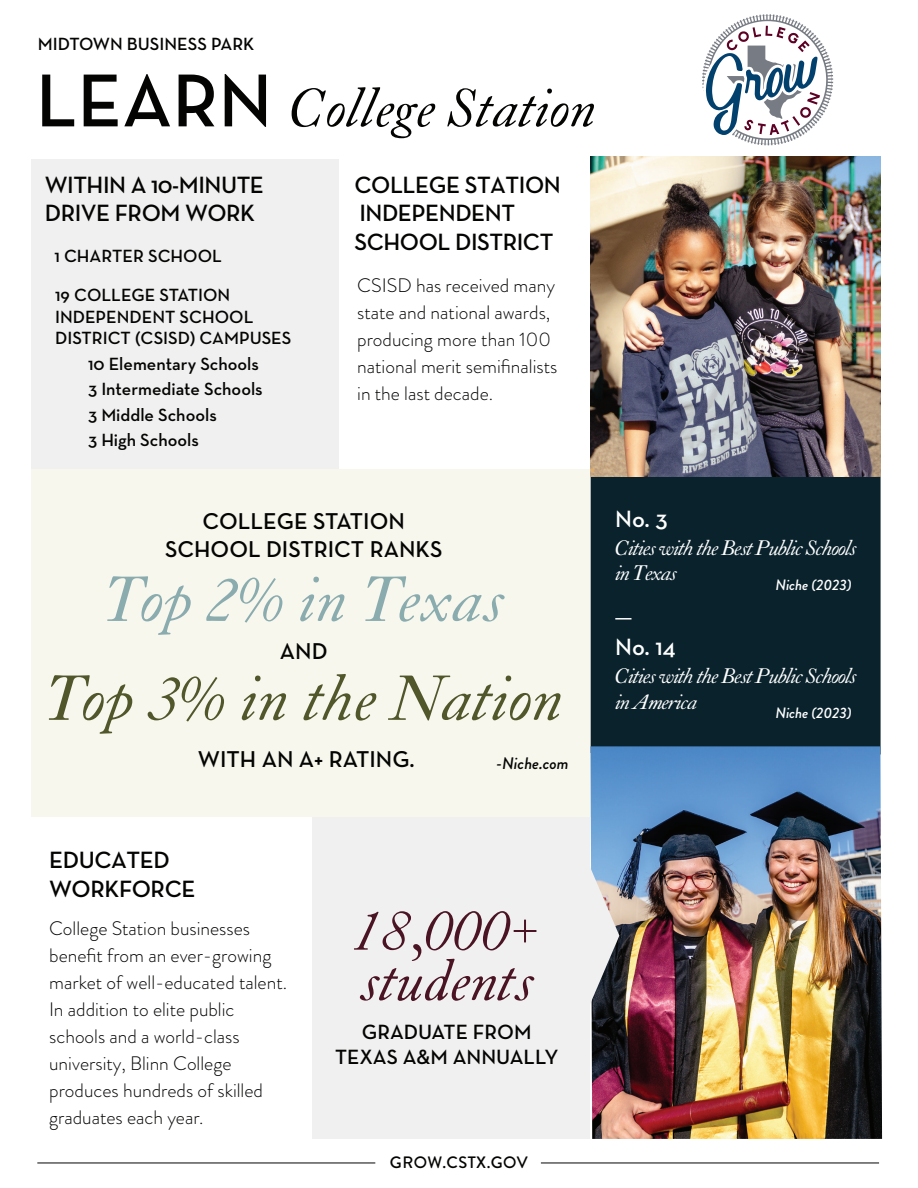
<style>
.page{position:relative;width:918px;height:1188px;background:#fff}
.page>*{position:absolute;margin:0;border:0;box-sizing:border-box;transform-origin:0 0}
.t1{font:italic 63.3px "LTC Caslon Pro";color:#51572b}
.t2{font:italic 63.3px "LTC Caslon Pro";color:#8aacae}
.t3{font:italic 57px/50.4px "LTC Caslon Pro";color:#4b1424}
.t4{font:italic 54px "LTC Caslon Pro";color:#040503}
.t5{font:600 24px/28.8px "Neutra Text";letter-spacing:-.02em;color:#040503}
.t6{font:600 24px "Neutra Text";color:#fff}
.t7{font:600 23.25px/27.9px "Neutra Text";color:#040503;text-align:center}
.t8{font:italic 21px/25.2px "LTC Caslon Pro";letter-spacing:-.055em;color:#fff}
.t9{font:600 21px/25.2px "Neutra Text";color:#040503;text-align:center}
.t10{font:300 19.5px/27px "Brandon Grotesque";color:#040503}
.t11{font:600 18px/25.5px "Neutra Text";color:#040503}
.t12{font:italic 500 16.65px "Brandon Grotesque";color:#040503}
.t13{font:500 16.5px "Brandon Grotesque";letter-spacing:.03em;color:#040503}
.t14{font:italic 500 15px "Brandon Grotesque";letter-spacing:-.01em;color:#fff}
.s1{font-family:"Neutra Text";font-weight:600;font-style:normal;font-size:76.2px}
</style>
<div class="page">
<div style="left:31px;top:159px;width:308px;height:328px;background:#f1f0f0"></div>
<div style="left:313px;top:781px;width:277px;height:358px;background:#f1f0f0"></div>
<div style="left:31px;top:469px;width:560px;height:347px;background:#f8f7ee"></div>
<div style="left:591px;top:477px;width:290px;height:269px;background:#09222c"></div>
<svg style="left:615px;top:618px;width:17px;height:2px"></svg>
<hr style="left:541px;top:1163px;width:338px;height:1px;background:#040503">
<hr style="left:37px;top:1163px;width:338px;height:1px;background:#040503">
<img style="left:591px;top:156px;width:290px;height:321px">
<img style="left:591px;top:746px;width:291px;height:393px">
<svg style="left:590px;top:834px;width:29px;height:203px"></svg>
<svg style="left:702px;top:14px;width:131px;height:131px"></svg>
<p class="t11" style="left:38px;top:30px;width:218px">MIDTOWN BUSINESS PARK</p>
<h3 class="t4" style="left:36px;top:79px;width:561px"><span class="s1">LEARN</span> College Station</h3>
<p class="t5" style="left:45px;top:170px;width:221px">WITHIN A 10-MINUTE<br>DRIVE FROM WORK</p>
<p class="t5" style="left:354px;top:170px;width:208px">COLLEGE STATION<br>INDEPENDENT<br>SCHOOL DISTRICT</p>
<p class="t11" style="left:54px;top:236px;width:178px;line-height:39.2px">1 CHARTER SCHOOL<br>19 COLLEGE STATION</p>
<p class="t11" style="left:55px;top:305px;width:238px;line-height:21.6px">INDEPENDENT SCHOOL<br>DISTRICT (CSISD) CAMPUSES</p>
<p class="t11" style="left:88px;top:350px;width:176px">10 Elementary Schools<br>3 Intermediate Schools<br>3 Middle Schools<br>3 High Schools</p>
<p class="t10" style="left:357px;top:271px;width:202px">CSISD has received many state and national awards, producing more than 100 national merit semifinalists in the last decade.</p>
<p class="t7" style="left:165px;top:506px;width:279px">COLLEGE STATION<br>SCHOOL DISTRICT RANKS</p>
<h1 class="t2" style="left:104px;top:566px;width:401px">Top 2% in Texas</h1>
<p class="t7" style="left:280px;top:637px;width:49px">AND</p>
<h1 class="t1" style="left:45px;top:665px;width:518px">Top 3% in the Nation</h1>
<p class="t7" style="left:198px;top:745px;width:218px">WITH AN A+ RATING.</p>
<p class="t12" style="left:496px;top:752px;width:74px">-Niche.com</p>
<p class="t6" style="left:615px;top:504px;width:54px">No. 3</p>
<p class="t8" style="left:615px;top:536px;width:243px">Cities with the Best Public Schools in Texas</p>
<p class="t14" style="left:775px;top:574px;width:78px">Niche (2023)</p>
<p class="t6" style="left:615px;top:632px;width:62px">No. 14</p>
<p class="t8" style="left:615px;top:665px;width:243px">Cities with the Best Public Schools in America</p>
<p class="t14" style="left:775px;top:703px;width:78px">Niche (2023)</p>
<p class="t5" style="left:49px;top:845px;width:148px">EDUCATED<br>WORKFORCE</p>
<p class="t10" style="left:49px;top:915px;width:239px">College Station businesses benefit from an ever-growing market of well-educated talent.<br>In addition to elite public schools and a world-class university, Blinn College produces hundreds of skilled graduates each year.</p>
<h2 class="t3" style="left:354px;top:909px;width:187px">18,000+ students</h2>
<p class="t9" style="left:335px;top:1019px;width:225px">GRADUATE FROM<br>TEXAS A&amp;M ANNUALLY</p>
<p class="t13" style="left:390px;top:1151px;width:139px">GROW.CSTX.GOV</p>
</div>
